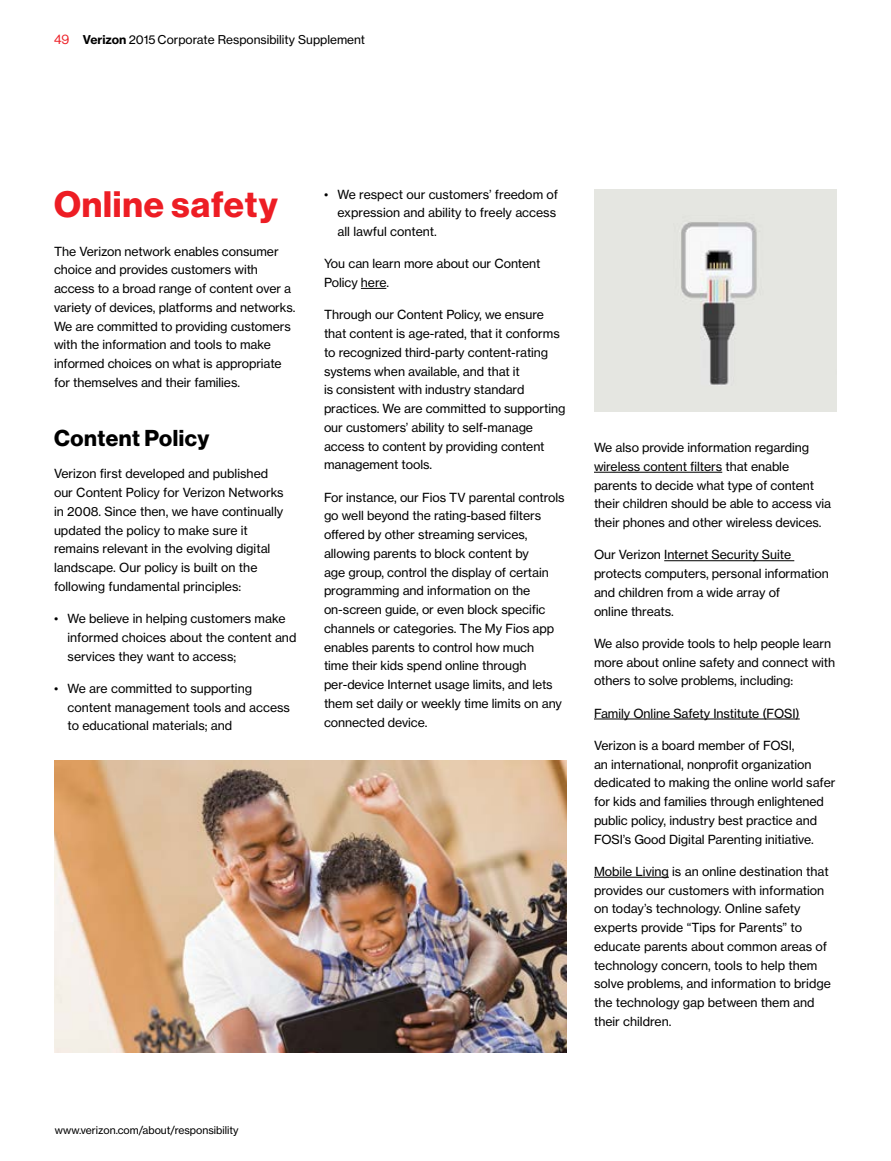
<style>
.page{position:relative;width:891px;height:1161px;background:#fff}
.page>*{position:absolute;margin:0;border:0;box-sizing:border-box;transform-origin:0 0}
.t1{font:36px "N Haas Grotesk DS Std 75 Bd";letter-spacing:.025em;color:#ed1d24}
.t2{font:22.5px "N Haas Grotesk DS Std 75 Bd";letter-spacing:.025em;color:#000}
.t3{font:12.3px/18.8px "N Haas Grotesk TX Std 55 Rg";letter-spacing:-.005em;color:#000}
.t4{font:12px "N Haas Grotesk TX Std 55 Rg";color:#000}
.t5{font:10.5px "N Haas Grotesk TX Std 55 Rg";color:#000}
.s1{font-family:"N Haas Grotesk DS Std 55 Rg";font-size:13.5px;color:#ed1d24}
.s2{font-family:"N Haas Grotesk TX Std 75 Bd"}
</style>
<div class="page">
<svg style="left:361px;top:288px;width:25px;height:1px"></svg>
<img style="left:54px;top:761px;width:513px;height:292px">
<img style="left:594px;top:189px;width:243px;height:223px">
<hr style="left:594px;top:472px;width:128px;height:1px;background:#000">
<hr style="left:664px;top:560px;width:130px;height:1px;background:#000">
<hr style="left:594px;top:719px;width:206px;height:1px;background:#000">
<hr style="left:594px;top:877px;width:75px;height:1px;background:#000">
<p class="t4" style="left:54px;top:32px;width:313px"><span class="s1">49</span> <span class="s2">Verizon</span> 2015 Corporate Responsibility Supplement</p>
<h1 class="t1" style="left:54px;top:183px;width:225px">Online safety</h1>
<p class="t3" style="left:54px;top:242px;width:243px">The Verizon network enables consumer choice and provides customers with access to a broad range of content over a variety of devices, platforms and networks.<br>We are committed to providing customers with the information and tools to make informed choices on what is appropriate for themselves and their families.</p>
<h2 class="t2" style="left:54px;top:425px;width:157px">Content Policy</h2>
<p class="t3" style="left:54px;top:465px;width:231px">Verizon first developed and published our Content Policy for Verizon Networks in 2008. Since then, we have continually updated the policy to make sure it remains relevant in the evolving digital landscape. Our policy is built on the following fundamental principles:</p>
<p class="t3" style="left:68px;top:609px;width:230px;text-indent:-14px">• We believe in helping customers make informed choices about the content and services they want to access;</p>
<p class="t3" style="left:68px;top:679px;width:224px;text-indent:-14px">• We are committed to supporting content management tools and access to educational materials; and</p>
<p class="t3" style="left:338px;top:185px;width:222px;text-indent:-14px">• We respect our customers’ freedom of expression and ability to freely access all lawful content.</p>
<p class="t3" style="left:324px;top:255px;width:218px">You can learn more about our Content<br>Policy here.</p>
<p class="t3" style="left:324px;top:306px;width:243px">Through our Content Policy, we ensure that content is age-rated, that it conforms to recognized third-party content-rating systems when available, and that it<br>is consistent with industry standard practices. We are committed to supporting our customers’ ability to self-manage access to content by providing content management tools.</p>
<p class="t3" style="left:324px;top:488px;width:242px">For instance, our Fios TV parental controls go well beyond the rating-based filters offered by other streaming services, allowing parents to block content by<br>age group, control the display of certain programming and information on the on-screen guide, or even block specific channels or categories. The My Fios app enables parents to control how much<br>time their kids spend online through per-device Internet usage limits, and lets them set daily or weekly time limits on any connected device.</p>
<p class="t3" style="left:594px;top:438px;width:239px">We also provide information regarding wireless content filters that enable parents to decide what type of content their children should be able to access via their phones and other wireless devices.</p>
<p class="t3" style="left:594px;top:546px;width:236px">Our Verizon Internet Security Suite protects computers, personal information and children from a wide array of<br>online threats.</p>
<p class="t3" style="left:594px;top:634px;width:243px">We also provide tools to help people learn more about online safety and connect with others to solve problems, including:</p>
<p class="t3" style="left:594px;top:704px;width:207px">Family Online Safety Institute (FOSI)</p>
<p class="t3" style="left:594px;top:736px;width:243px">Verizon is a board member of FOSI,<br>an international, nonprofit organization dedicated to making the online world safer for kids and families through enlightened public policy, industry best practice and FOSI’s Good Digital Parenting initiative.</p>
<p class="t3" style="left:594px;top:862px;width:238px">Mobile Living is an online destination that provides our customers with information on today’s technology. Online safety experts provide “Tips for Parents” to educate parents about common areas of technology concern, tools to help them solve problems, and information to bridge the technology gap between them and their children.</p>
<p class="t5" style="left:55px;top:1124px;width:185px">www.verizon.com/about/responsibility</p>
</div>
